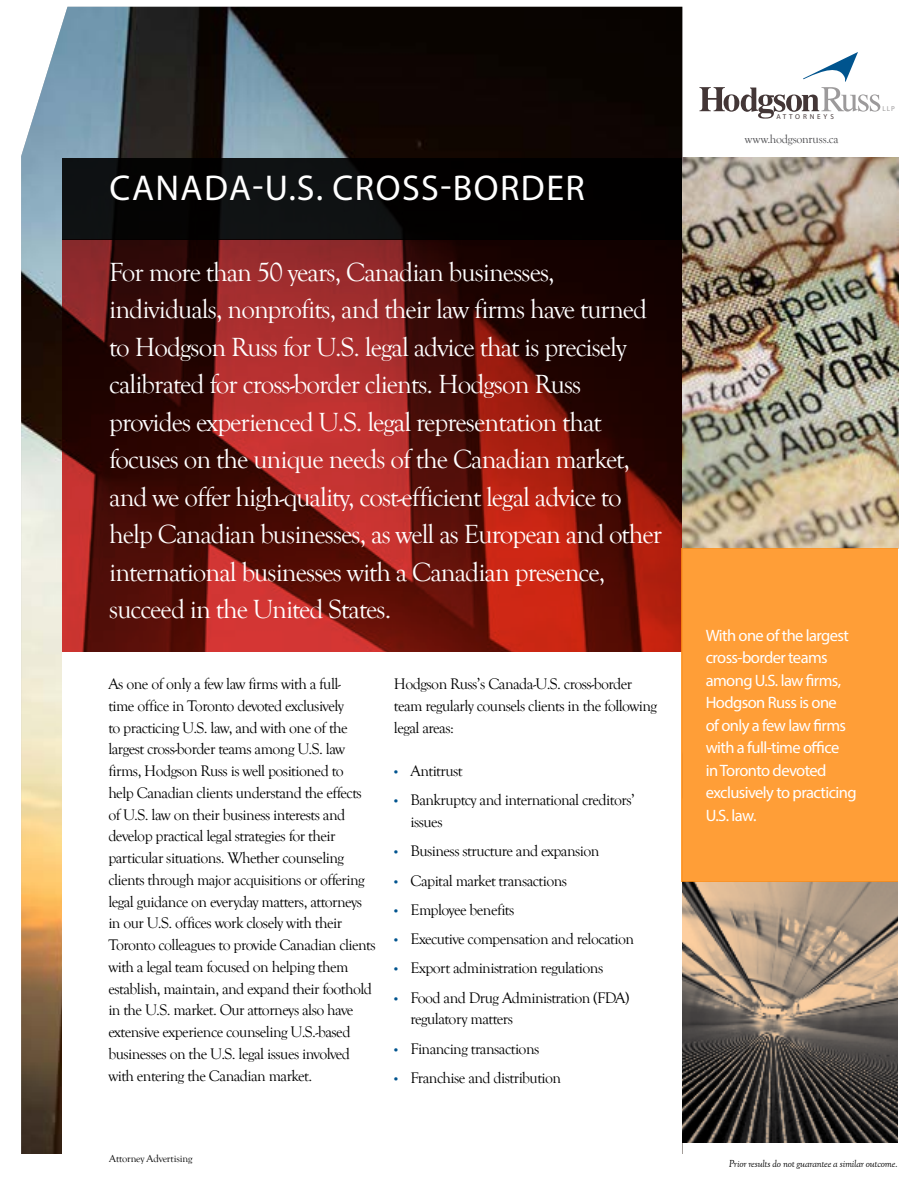
<style>
.page{position:relative;width:918px;height:1188px;background:#fff}
.page>*{position:absolute;margin:0;border:0;box-sizing:border-box;transform-origin:0 0}
.t1{font:36px "Myriad Pro";letter-spacing:.04em;color:#fff}
.t2{font:27px/37.5px "Goudy Old Style T";letter-spacing:-.035em;color:#fff}
.t3{font:16.5px/22.5px "Myriad Pro";letter-spacing:-.035em;color:#fff}
.t4{font:15.75px/21.8px "Goudy Old Style T";letter-spacing:-.035em;color:#000}
.t5{font:12px "Goudy Old Style T";letter-spacing:-.015em;color:#4a4a4d}
.t6{font:italic 10.5px "Goudy Old Style T";letter-spacing:-.015em;color:#000}
.t7{font:10.5px "Goudy Old Style T";letter-spacing:-.015em;color:#000}
.t8{font:7.2px "Courier";letter-spacing:.4em;color:#433636}
.t9{font:7.2px "Courier";color:#9c9a9b}
.s1{font-family:"Myriad Pro";color:#00548f}
</style>
<div class="page">
<svg style="left:699px;top:52px;width:181px;height:67px"></svg>
<img style="left:21px;top:7px;width:661px;height:1147px">
<div style="left:63px;top:653px;width:619px;height:535px;background:#fff"></div>
<img style="left:682px;top:158px;width:216px;height:390px">
<img style="left:682px;top:882px;width:216px;height:261px">
<div style="left:682px;top:548px;width:216px;height:334px;background:#ff9e37"></div>
<h1 class="t1" style="left:110px;top:166px;width:477px">CANADA-U.S. CROSS-BORDER</h1>
<p class="t2" style="left:109px;top:254px;width:555px">For more than 50 years, Canadian businesses, individuals, nonprofits, and their law firms have turned to Hodgson Russ for U.S. legal advice that is precisely calibrated for cross-border clients. Hodgson Russ provides experienced U.S. legal representation that focuses on the unique needs of the Canadian market, and we offer high-quality, cost-efficient legal advice to help Canadian businesses, as well as European and other international businesses with a Canadian presence, succeed in the United States.</p>
<p class="t4" style="left:108px;top:673px;width:269px">As one of only a few law firms with a full-<br>time office in Toronto devoted exclusively<br>to practicing U.S. law, and with one of the largest cross-border teams among U.S. law firms, Hodgson Russ is well positioned to<br>help Canadian clients understand the effects of U.S. law on their business interests and develop practical legal strategies for their particular situations. Whether counseling clients through major acquisitions or offering legal guidance on everyday matters, attorneys in our U.S. offices work closely with their Toronto colleagues to provide Canadian clients with a legal team focused on helping them establish, maintain, and expand their foothold in the U.S. market. Our attorneys also have extensive experience counseling U.S.-based businesses on the U.S. legal issues involved with entering the Canadian market.</p>
<p class="t4" style="left:394px;top:673px;width:265px">Hodgson Russ’s Canada-U.S. cross-border team regularly counsels clients in the following legal areas:</p>
<p class="t4" style="left:394px;top:760px;width:70px"><span class="s1">•</span> Antitrust</p>
<p class="t4" style="left:410px;top:790px;width:226px;text-indent:-17px"><span class="s1">•</span> Bankruptcy and international creditors’ issues</p>
<p class="t4" style="left:394px;top:841px;width:207px"><span class="s1">•</span> Business structure and expansion</p>
<p class="t4" style="left:394px;top:870px;width:175px"><span class="s1">•</span> Capital market transactions</p>
<p class="t4" style="left:394px;top:899px;width:122px"><span class="s1">•</span> Employee benefits</p>
<p class="t4" style="left:394px;top:928px;width:242px"><span class="s1">•</span> Executive compensation and relocation</p>
<p class="t4" style="left:394px;top:958px;width:211px"><span class="s1">•</span> Export administration regulations</p>
<p class="t4" style="left:410px;top:987px;width:221px;text-indent:-17px"><span class="s1">•</span> Food and Drug Administration (FDA) regulatory matters</p>
<p class="t4" style="left:394px;top:1038px;width:147px"><span class="s1">•</span> Financing transactions</p>
<p class="t4" style="left:394px;top:1067px;width:169px"><span class="s1">•</span> Franchise and distribution</p>
<p class="t7" style="left:109px;top:1153px;width:85px">Attorney Advertising</p>
<p class="t8" style="left:776px;top:112px;width:59px">ATTORNEYS</p>
<p class="t5" style="left:745px;top:132px;width:95px">www.hodgsonruss.ca</p>
<p class="t9" style="left:882px;top:104px;width:14px">LLP</p>
<p class="t3" style="left:706px;top:624px;width:152px">With one of the largest cross-border teams among U.S. law firms,<br>Hodgson Russ is one<br>of only a few law firms with a full-time office<br>in Toronto devoted exclusively to practicing<br>U.S. law.</p>
<p class="t6" style="left:729px;top:1158px;width:170px">Prior results do not guarantee a similar outcome.</p>
</div>
